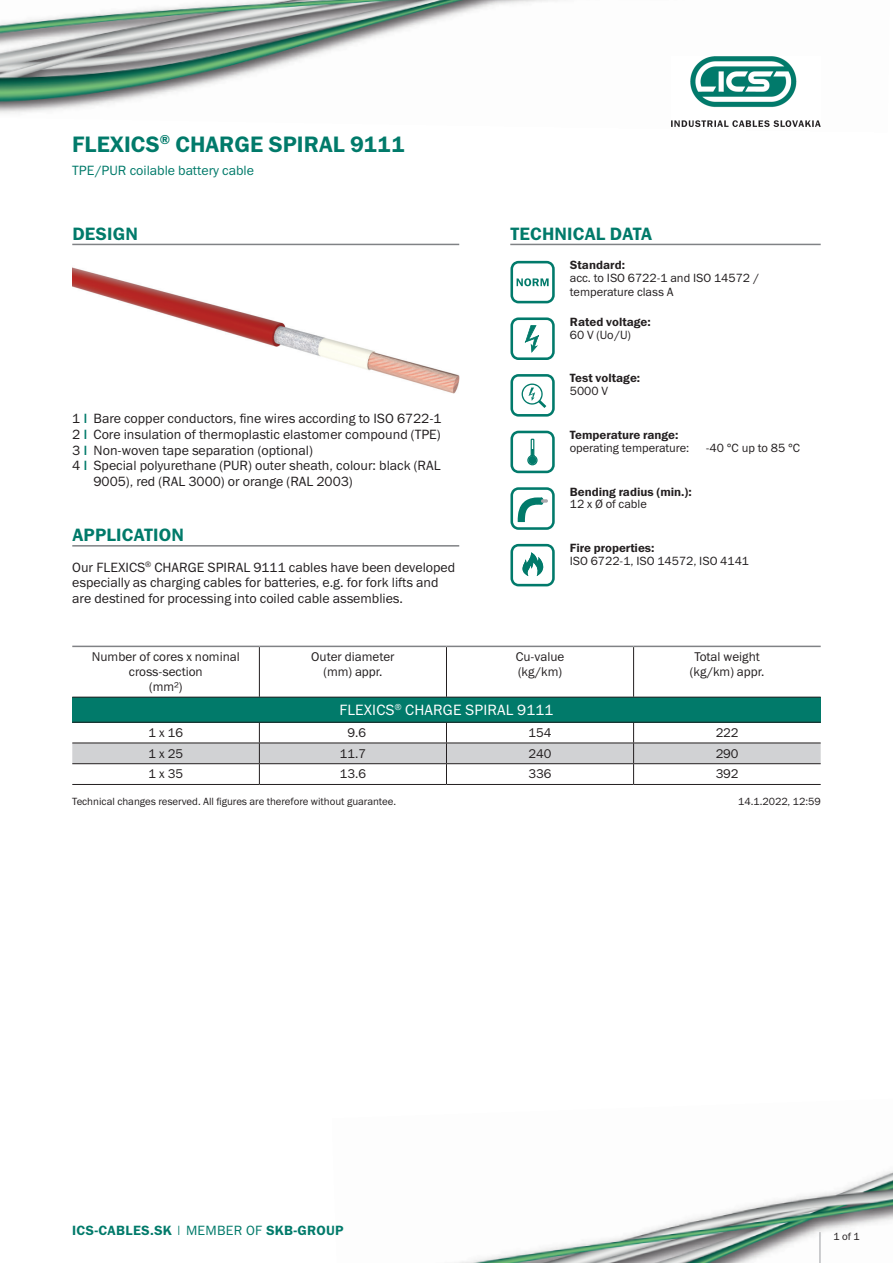
<style>
.page{position:relative;width:893px;height:1263px;background:#fff}
.page>*{position:absolute;margin:0;border:0;box-sizing:border-box;transform-origin:0 0}
.PRODUCT_NAME_Headlin{font:22.5px "Franklin Gothic Demi ITC";color:#017a6a}
.RUBRIK_Headlines{font:18px "Franklin Gothic Demi ITC";letter-spacing:.01em;color:#017a6a}
.TABLE_Headline{font:15px "Franklin Gothic Book ITC";letter-spacing:.01em;color:#fff}
.DESIGN_Description_T{font:13.5px/15.8px "Franklin Gothic Book ITC";color:#231f20}
.RUNNING_TEXT{font:13.5px/15.8px "Franklin Gothic Book ITC";color:#231f20}
.Fusszeile_Datenblatt{font:13.5px "Franklin Gothic Demi ITC";letter-spacing:.02em;color:#017a6a}
.PRODUCT_NAME_Subhead{font:13.5px "Franklin Gothic Book ITC";color:#017a6a}
.Table_Text_Align_Cen{font:12.75px/15px "Franklin Gothic Book ITC";color:#231f20;text-align:center}
.Technical_Data_Regul{font:12px/14.2px "Franklin Gothic Book ITC";color:#231f20}
.Technical_Data_Bold{font:12px "Franklin Gothic Demi ITC";color:#231f20}
.INFOTEXT_Small_7pt{font:10.5px "Franklin Gothic Book ITC";color:#231f20}
.s1{font-family:"Franklin Gothic Demi ITC";color:#017a6a}
.s2{font-family:"Franklin Gothic Book ITC"}
</style>
<div class="page">
<img style="left:0;top:0;width:672px;height:127px">
<img style="left:459px;top:1171px;width:434px;height:92px">
<hr style="left:819px;top:1232px;width:2px;height:31px;background:#bcbdc0">
<img style="left:672px;top:56px;width:149px;height:71px">
<hr style="left:72px;top:244px;width:387px;height:1px;background:#808285">
<img style="left:72px;top:267px;width:387px;height:126px">
<hr style="left:72px;top:545px;width:387px;height:2px;background:#808285">
<hr style="left:510px;top:244px;width:311px;height:1px;background:#808285">
<svg style="left:510px;top:261px;width:45px;height:42px"></svg>
<svg style="left:510px;top:317px;width:45px;height:43px"></svg>
<svg style="left:510px;top:374px;width:45px;height:43px"></svg>
<svg style="left:510px;top:431px;width:45px;height:42px"></svg>
<svg style="left:510px;top:487px;width:45px;height:43px"></svg>
<svg style="left:510px;top:544px;width:45px;height:42px"></svg>
<div style="left:72px;top:697px;width:749px;height:25px;background:#017a6a"></div>
<hr style="left:72px;top:646px;width:187px;height:1px;background:#808285">
<hr style="left:259px;top:646px;width:187px;height:1px;background:#808285">
<hr style="left:446px;top:646px;width:188px;height:1px;background:#808285">
<hr style="left:634px;top:646px;width:187px;height:1px;background:#808285">
<hr style="left:259px;top:647px;width:1px;height:50px;background:#231f20">
<hr style="left:446px;top:647px;width:1px;height:50px;background:#231f20">
<hr style="left:633px;top:647px;width:1px;height:50px;background:#231f20">
<hr style="left:72px;top:697px;width:187px;height:1px;background:#231f20">
<hr style="left:259px;top:697px;width:187px;height:1px;background:#231f20">
<hr style="left:446px;top:697px;width:188px;height:1px;background:#231f20">
<hr style="left:634px;top:697px;width:187px;height:1px;background:#231f20">
<hr style="left:72px;top:722px;width:187px;height:1px;background:#231f20">
<hr style="left:259px;top:722px;width:187px;height:1px;background:#231f20">
<hr style="left:446px;top:722px;width:188px;height:1px;background:#231f20">
<hr style="left:634px;top:722px;width:187px;height:1px;background:#231f20">
<svg style="left:72px;top:723px;width:749px;height:61px"></svg>
<hr style="left:72px;top:784px;width:187px;height:1px;background:#231f20">
<hr style="left:259px;top:784px;width:187px;height:1px;background:#231f20">
<hr style="left:446px;top:784px;width:188px;height:1px;background:#231f20">
<hr style="left:634px;top:784px;width:187px;height:1px;background:#231f20">
<p class="PRODUCT_NAME_Headlin" style="left:72px;top:130px;width:334px">FLEXICS<sup>®</sup> CHARGE SPIRAL 9111</p>
<p class="PRODUCT_NAME_Subhead" style="left:72px;top:162px;width:183px">TPE/PUR coilable battery cable</p>
<p class="RUBRIK_Headlines" style="left:72px;top:223px;width:67px">DESIGN</p>
<p class="DESIGN_Description_T" style="left:72px;top:410px;width:371px">1 <span class="s1">|</span> Bare copper conductors, fine wires according to ISO 6722-1</p>
<p class="DESIGN_Description_T" style="left:72px;top:426px;width:370px">2 <span class="s1">|</span> Core insulation of thermoplastic elastomer compound (TPE)</p>
<p class="DESIGN_Description_T" style="left:72px;top:442px;width:242px">3 <span class="s1">|</span> Non-woven tape separation (optional)</p>
<p class="DESIGN_Description_T" style="left:94px;top:458px;width:349px;text-indent:-21px">4 <span class="s1">|</span> Special polyurethane (PUR) outer sheath, colour: black (RAL<br>9005), red (RAL 3000) or orange (RAL 2003)</p>
<p class="RUBRIK_Headlines" style="left:72px;top:524px;width:113px">APPLICATION</p>
<p class="RUNNING_TEXT" style="left:72px;top:559px;width:384px">Our FLEXICS<sup>®</sup> CHARGE SPIRAL 9111 cables have been developed especially as charging cables for batteries, e.g. for fork lifts and are destined for processing into coiled cable assemblies.</p>
<p class="Table_Text_Align_Cen" style="left:92px;top:649px;width:150px">Number of cores x nominal cross-section</p>
<p class="Table_Text_Align_Cen" style="left:149px;top:679px;width:35px">(mm²)</p>
<p class="Table_Text_Align_Cen" style="left:311px;top:649px;width:85px">Outer diameter</p>
<p class="Table_Text_Align_Cen" style="left:323px;top:664px;width:60px">(mm) appr.</p>
<p class="RUBRIK_Headlines" style="left:510px;top:223px;width:143px">TECHNICAL DATA</p>
<p class="Technical_Data_Bold" style="left:570px;top:258px;width:57px">Standard:</p>
<p class="Technical_Data_Regul" style="left:570px;top:270px;width:191px">acc. to ISO 6722-1 and ISO 14572 / temperature class A</p>
<p class="Technical_Data_Bold" style="left:570px;top:314px;width:83px">Rated voltage:</p>
<p class="Technical_Data_Regul" style="left:570px;top:327px;width:63px">60 V (Uo/U)</p>
<p class="Technical_Data_Bold" style="left:570px;top:371px;width:72px">Test voltage:</p>
<p class="Technical_Data_Regul" style="left:570px;top:384px;width:40px">5000 V</p>
<p class="Technical_Data_Bold" style="left:570px;top:428px;width:110px">Temperature range:</p>
<p class="Technical_Data_Regul" style="left:570px;top:440px;width:121px">operating temperature:</p>
<p class="Technical_Data_Regul" style="left:706px;top:440px;width:96px">-40 °C up to 85 °C</p>
<p class="Technical_Data_Bold" style="left:570px;top:484px;width:124px">Bending radius (min.):</p>
<p class="Technical_Data_Regul" style="left:570px;top:497px;width:79px">12 x Ø of cable</p>
<p class="Technical_Data_Bold" style="left:570px;top:541px;width:86px">Fire properties:</p>
<p class="Technical_Data_Regul" style="left:570px;top:553px;width:181px">ISO 6722-1, ISO 14572, ISO 4141</p>
<p class="Table_Text_Align_Cen" style="left:516px;top:649px;width:50px">Cu-value</p>
<p class="Table_Text_Align_Cen" style="left:518px;top:664px;width:45px">(kg/km)</p>
<p class="Table_Text_Align_Cen" style="left:694px;top:649px;width:67px">Total weight</p>
<p class="Table_Text_Align_Cen" style="left:690px;top:664px;width:76px">(kg/km) appr.</p>
<p class="TABLE_Headline" style="left:339px;top:700px;width:216px">FLEXICS<sup>®</sup> CHARGE SPIRAL 9111</p>
<p class="Table_Text_Align_Cen" style="left:149px;top:725px;width:36px">1 x 16</p>
<p class="Table_Text_Align_Cen" style="left:347px;top:725px;width:20px">9.6</p>
<p class="Table_Text_Align_Cen" style="left:529px;top:725px;width:24px">154</p>
<p class="Table_Text_Align_Cen" style="left:716px;top:725px;width:24px">222</p>
<p class="Table_Text_Align_Cen" style="left:149px;top:745px;width:36px">1 x 25</p>
<p class="Table_Text_Align_Cen" style="left:340px;top:745px;width:28px">11.7</p>
<p class="Table_Text_Align_Cen" style="left:529px;top:745px;width:24px">240</p>
<p class="Table_Text_Align_Cen" style="left:716px;top:745px;width:24px">290</p>
<p class="Table_Text_Align_Cen" style="left:149px;top:766px;width:36px">1 x 35</p>
<p class="Table_Text_Align_Cen" style="left:340px;top:766px;width:28px">13.6</p>
<p class="Table_Text_Align_Cen" style="left:529px;top:766px;width:24px">336</p>
<p class="Table_Text_Align_Cen" style="left:716px;top:766px;width:24px">392</p>
<p class="INFOTEXT_Small_7pt" style="left:72px;top:795px;width:325px">Technical changes reserved. All figures are therefore without guarantee.</p>
<p class="INFOTEXT_Small_7pt" style="left:738px;top:795px;width:84px">14.1.2022, 12:59</p>
<p class="Fusszeile_Datenblatt" style="left:72px;top:1222px;width:273px">ICS-CABLES.SK <span class="s2">| MEMBER OF</span> SKB-GROUP</p>
<p class="INFOTEXT_Small_7pt" style="left:833px;top:1230px;width:28px">1 of 1</p>
</div>
